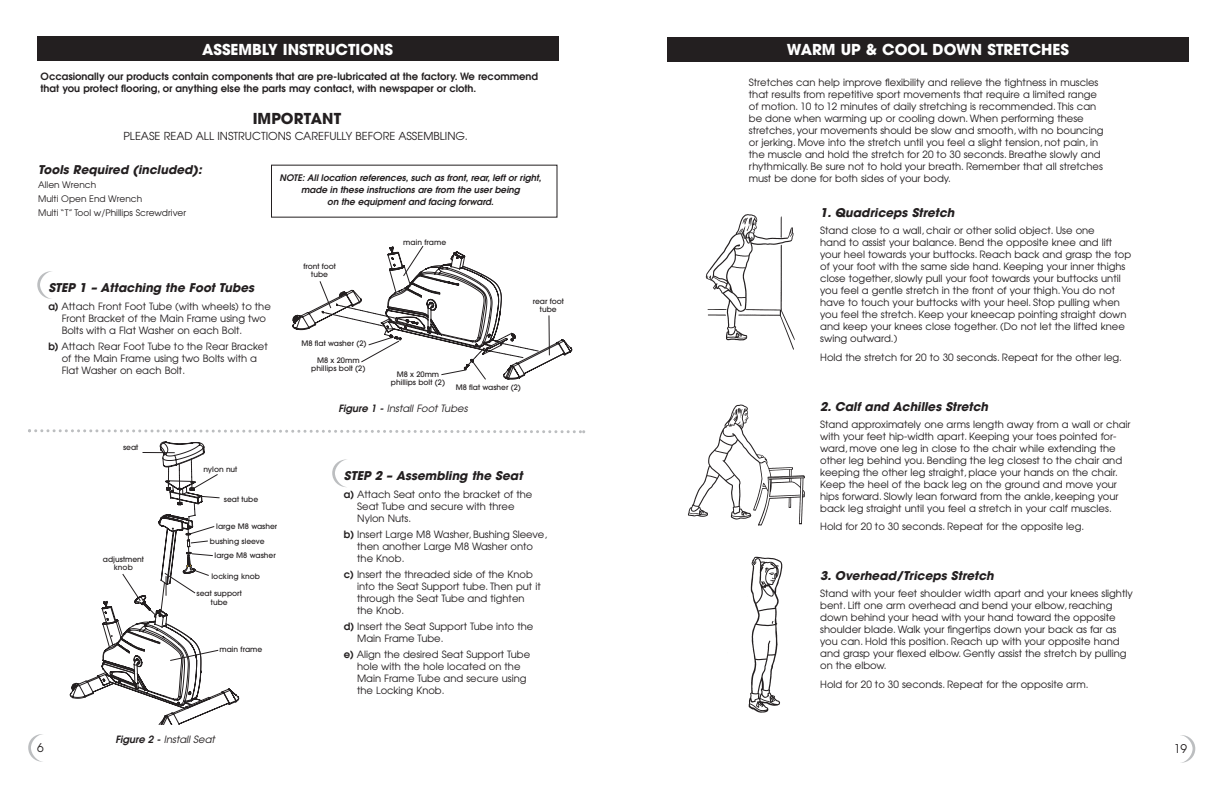
<style>
.page{position:relative;width:1224px;height:792px;background:#fff}
.page>*{position:absolute;margin:0;border:0;box-sizing:border-box;transform-origin:0 0}
.t1{font:700 15px "Avant Garde";color:#fff}
.t2{font:700 15px "Avant Garde";color:#231f20}
.t3{font:italic 700 12px "Avant Garde";color:#231f20}
.t4{font:12px "Avant Garde";color:#231f20}
.t5{font:11px "Avant Garde";color:#231f20}
.t6{font:10px/12px "Avant Garde";color:#231f20}
.t7{font:600 10px/12px "Avant Garde";color:#231f20}
.t8{font:italic 10px "Avant Garde";color:#231f20}
.t9{font:italic 600 9px/12px "Avant Garde";color:#231f20;text-align:center}
.t10{font:9px/14px "Avant Garde";color:#231f20}
.t11{font:500 7.5px/8px "Avant Garde";color:#231f20;text-align:center}
.s1{font-weight:600}
</style>
<div class="page">
<svg style="left:1181px;top:735px;width:14px;height:28px"></svg>
<svg style="left:28px;top:734px;width:15px;height:28px"></svg>
<div style="left:37px;top:37px;width:522px;height:24px;background:#231f20"></div>
<svg style="left:37px;top:271px;width:15px;height:28px"></svg>
<svg style="left:28px;top:429px;width:557px;height:295px"></svg>
<svg style="left:292px;top:246px;width:280px;height:134px"></svg>
<img style="left:748px;top:556px;width:35px;height:157px">
<img style="left:705px;top:214px;width:90px;height:136px">
<img style="left:688px;top:404px;width:117px;height:122px">
<div style="left:667px;top:37px;width:522px;height:25px;background:#231f20"></div>
<h1 class="t1" style="left:202px;top:44px;width:193px">ASSEMBLY INSTRUCTIONS</h1>
<p class="t7" style="left:41px;top:72px;width:499px">Occasionally our products contain components that are pre-lubricated at the factory. We recommend that you protect flooring, or anything else the parts may contact, with newspaper or cloth.</p>
<h1 class="t2" style="left:253px;top:113px;width:90px">IMPORTANT</h1>
<p class="t5" style="left:123px;top:131px;width:346px">PLEASE READ ALL INSTRUCTIONS CAREFULLY BEFORE ASSEMBLING.</p>
<p class="t3" style="left:38px;top:165px;width:165px">Tools Required (included):</p>
<p class="t10" style="left:38px;top:178px;width:150px">Allen Wrench<br>Multi Open End Wrench<br>Multi “T” Tool w/Phillips Screwdriver</p>
<p class="t9" style="left:280px;top:173px;width:263px">NOTE: All location references, such as front, rear, left or right, made in these instructions are from the user being<br>on the equipment and facing forward.</p>
<p class="t3" style="left:48px;top:283px;width:207px">STEP 1 – Attaching the Foot Tubes</p>
<p class="t6" style="left:62px;top:301px;width:211px;text-indent:-13px"><span class="s1">a)</span> Attach Front Foot Tube (with wheels) to the<br>Front Bracket of the Main Frame using two<br>Bolts with a Flat Washer on each Bolt.</p>
<p class="t6" style="left:62px;top:341px;width:208px;text-indent:-13px"><span class="s1">b)</span> Attach Rear Foot Tube to the Rear Bracket of the Main Frame using two Bolts with a<br>Flat Washer on each Bolt.</p>
<p class="t11" style="left:123px;top:443px;width:17px">seat</p>
<p class="t11" style="left:103px;top:556px;width:43px">adjustment knob</p>
<p class="t11" style="left:203px;top:465px;width:35px">nylon nut</p>
<p class="t11" style="left:224px;top:496px;width:36px">seat tube</p>
<p class="t11" style="left:210px;top:520px;width:69px;line-height:14.6px;text-align:left;text-indent:6px">large M8 washer bushing sleeve</p>
<p class="t11" style="left:215px;top:552px;width:63px">large M8 washer</p>
<p class="t11" style="left:212px;top:573px;width:50px">locking knob</p>
<p class="t11" style="left:197px;top:590px;width:47px;line-height:8.5px">seat support tube</p>
<p class="t11" style="left:219px;top:646px;width:44px">main frame</p>
<p class="t11" style="left:303px;top:263px;width:34px">front foot tube</p>
<p class="t11" style="left:403px;top:239px;width:44px">main frame</p>
<p class="t11" style="left:301px;top:340px;width:67px">M8 flat washer (2)</p>
<p class="t11" style="left:311px;top:357px;width:56px">M8 x 20mm phillips bolt (2)</p>
<p class="t11" style="left:391px;top:371px;width:56px">M8 x 20mm phillips bolt (2)</p>
<p class="t11" style="left:456px;top:384px;width:67px">M8 flat washer (2)</p>
<p class="t8" style="left:338px;top:404px;width:131px"><span class="s1">Figure 1 -</span> Install Foot Tubes</p>
<p class="t11" style="left:533px;top:298px;width:33px">rear foot tube</p>
<p class="t3" style="left:344px;top:471px;width:180px">STEP 2 – Assembling the Seat</p>
<p class="t6" style="left:357px;top:489px;width:177px;text-indent:-13px"><span class="s1">a)</span> Attach Seat onto the bracket of the<br>Seat Tube and secure with three<br>Nylon Nuts.</p>
<p class="t6" style="left:357px;top:529px;width:191px;text-indent:-13px"><span class="s1">b)</span> Insert Large M8 Washer, Bushing Sleeve, then another Large M8 Washer onto the Knob.</p>
<p class="t6" style="left:357px;top:569px;width:185px;text-indent:-13px"><span class="s1">c)</span> Insert the threaded side of the Knob into the Seat Support tube. Then put it through the Seat Tube and tighten the Knob.</p>
<p class="t6" style="left:357px;top:621px;width:178px;text-indent:-13px"><span class="s1">d)</span> Insert the Seat Support Tube into the<br>Main Frame Tube.</p>
<p class="t6" style="left:357px;top:649px;width:175px;text-indent:-13px"><span class="s1">e)</span> Align the desired Seat Support Tube hole with the hole located on the<br>Main Frame Tube and secure using the Locking Knob.</p>
<h1 class="t1" style="left:787px;top:44px;width:284px">WARM UP &amp; COOL DOWN STRETCHES</h1>
<p class="t6" style="left:749px;top:78px;width:356px">Stretches can help improve flexibility and relieve the tightness in muscles that results from repetitive sport movements that require a limited range of motion. 10 to 12 minutes of daily stretching is recommended. This can be done when warming up or cooling down. When performing these stretches, your movements should be slow and smooth, with no bouncing or jerking. Move into the stretch until you feel a slight tension, not pain, in the muscle and hold the stretch for 20 to 30 seconds. Breathe slowly and rhythmically. Be sure not to hold your breath. Remember that all stretches must be done for both sides of your body.</p>
<p class="t3" style="left:820px;top:208px;width:136px">1. Quadriceps Stretch</p>
<p class="t6" style="left:820px;top:226px;width:313px">Stand close to a wall, chair or other solid object. Use one<br>hand to assist your balance. Bend the opposite knee and lift your heel towards your buttocks. Reach back and grasp the top of your foot with the same side hand. Keeping your inner thighs close together, slowly pull your foot towards your buttocks until you feel a gentle stretch in the front of your thigh.You do not have to touch your buttocks with your heel. Stop pulling when you feel the stretch. Keep your kneecap pointing straight down and keep your knees close together. (Do not let the lifted knee swing outward.)</p>
<p class="t6" style="left:820px;top:352px;width:303px">Hold the stretch for 20 to 30 seconds. Repeat for the other leg.</p>
<p class="t3" style="left:820px;top:402px;width:169px">2. Calf and Achilles Stretch</p>
<p class="t6" style="left:820px;top:419px;width:312px">Stand approximately one arms length away from a wall or chair with your feet hip-width apart. Keeping your toes pointed for&shy;ward, move one leg in close to the chair while extending the other leg behind you. Bending the leg closest to the chair and keeping the other leg straight, place your hands on the chair.<br>Keep the heel of the back leg on the ground and move your hips forward. Slowly lean forward from the ankle, keeping your back leg straight until you feel a stretch in your calf muscles.</p>
<p class="t6" style="left:820px;top:522px;width:266px">Hold for 20 to 30 seconds. Repeat for the opposite leg.</p>
<p class="t3" style="left:820px;top:571px;width:175px">3. Overhead/Triceps Stretch</p>
<p class="t6" style="left:820px;top:588px;width:314px">Stand with your feet shoulder width apart and your knees slightly bent. Lift one arm overhead and bend your elbow, reaching down behind your head with your hand toward the opposite shoulder blade. Walk your fingertips down your back as far as you can. Hold this position. Reach up with your opposite hand and grasp your flexed elbow. Gently assist the stretch by pulling on the elbow.</p>
<p class="t6" style="left:820px;top:679px;width:270px">Hold for 20 to 30 seconds. Repeat for the opposite arm.</p>
<p class="t8" style="left:115px;top:736px;width:101px"><span class="s1">Figure 2 -</span> Install Seat</p>
<p class="t4" style="left:37px;top:743px;width:8px">6</p>
<p class="t4" style="left:1174px;top:744px;width:15px">19</p>
</div>
